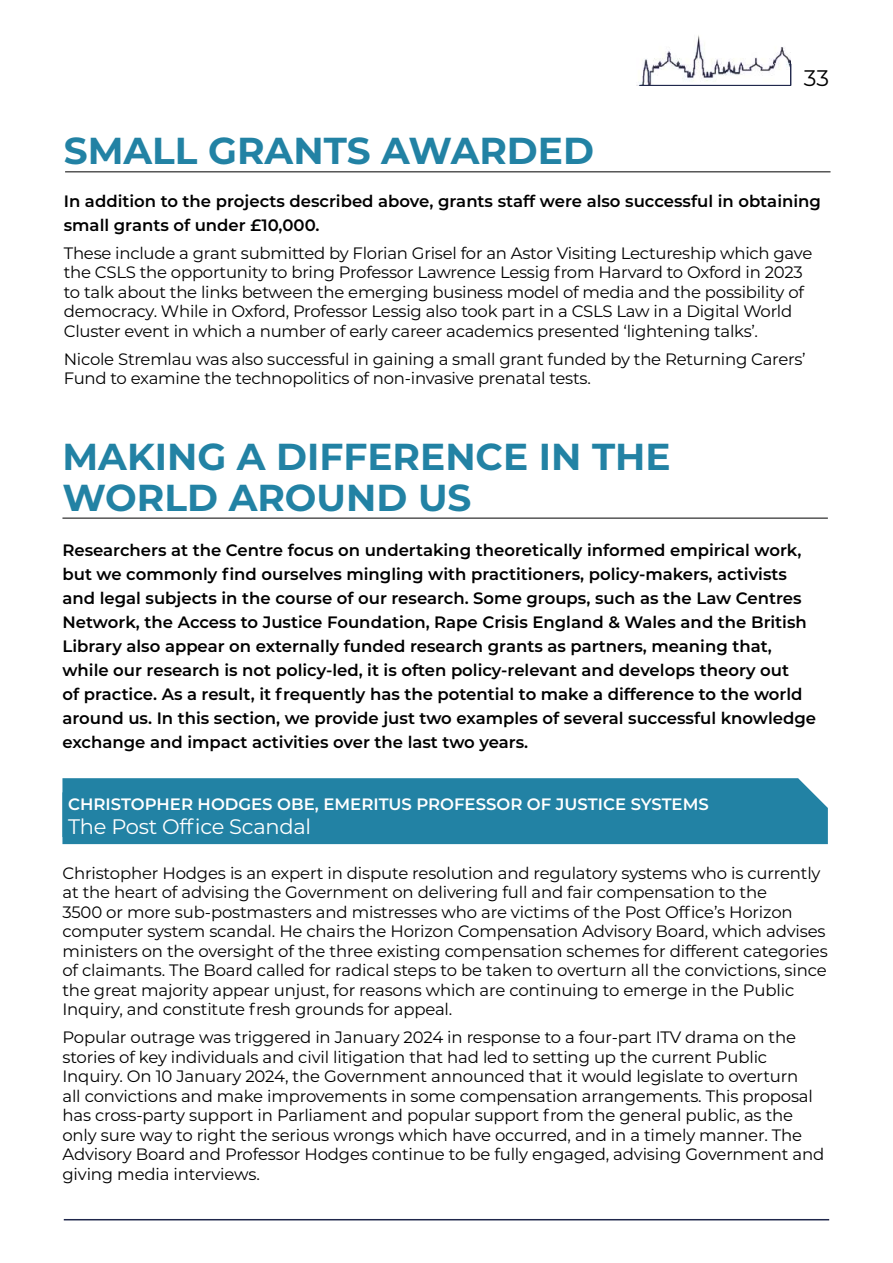
<style>
.page{position:relative;width:893px;height:1263px;background:#fff}
.page>*{position:absolute;margin:0;border:0;box-sizing:border-box;transform-origin:0 0}
.t1{font:700 37.5px/40.5px "Montserrat";color:#2282a4}
.t2{font:22.5px "Montserrat";color:#000}
.t3{font:21px "Montserrat";letter-spacing:-.015em;color:#fff}
.t4{font:16.5px/19.5px "Montserrat";letter-spacing:-.01em;color:#000}
.t5{font:600 16.5px/24px "Montserrat";color:#000}
.t6{font:600 16.5px "Montserrat";color:#fff}
</style>
<div class="page">
<img style="left:636px;top:35px;width:155px;height:51px">
<hr style="left:64px;top:1219px;width:765px;height:1px;background:#1f274b">
<hr style="left:639px;top:85px;width:152px;height:1px;background:#1f274b">
<svg style="left:790px;top:64px;width:1px;height:21px"></svg>
<hr style="left:62px;top:518px;width:766px;height:1px;background:#000">
<div style="left:62px;top:778px;width:766px;height:66px;background:#2282a4"></div>
<div style="left:63px;top:793px;width:715px;height:43px;background:#2282a4"></div>
<div style="left:62px;top:792px;width:717px;height:45px;border:2px solid #2282a4"></div>
<hr style="left:65px;top:171px;width:765px;height:1px;background:#000">
<h1 class="t1" style="left:64px;top:128px;width:532px">SMALL GRANTS AWARDED</h1>
<h2 class="t2" style="left:804px;top:62px;width:27px">33</h2>
<p class="t5" style="left:64px;top:188px;width:759px">In addition to the projects described above, grants staff were also successful in obtaining small grants of under £10,000.</p>
<p class="t4" style="left:64px;top:242px;width:750px">These include a grant submitted by Florian Grisel for an Astor Visiting Lectureship which gave the CSLS the opportunity to bring Professor Lawrence Lessig from Harvard to Oxford in 2023 to talk about the links between the emerging business model of media and the possibility of democracy. While in Oxford, Professor Lessig also took part in a CSLS Law in a Digital World Cluster event in which a number of early career academics presented ‘lightening talks’.</p>
<p class="t4" style="left:64px;top:348px;width:743px">Nicole Stremlau was also successful in gaining a small grant funded by the Returning Carers’<br>Fund to examine the technopolitics of non-invasive prenatal tests.</p>
<h1 class="t1" style="left:62px;top:435px;width:610px">MAKING A DIFFERENCE IN THE<br>WORLD AROUND US</h1>
<p class="t5" style="left:62px;top:537px;width:755px">Researchers at the Centre focus on undertaking theoretically informed empirical work, but we commonly find ourselves mingling with practitioners, policy-makers, activists and legal subjects in the course of our research. Some groups, such as the Law Centres Network, the Access to Justice Foundation, Rape Crisis England &amp; Wales and the British Library also appear on externally funded research grants as partners, meaning that, while our research is not policy-led, it is often policy-relevant and develops theory out<br>of practice. As a result, it frequently has the potential to make a difference to the world around us. In this section, we provide just two examples of several successful knowledge exchange and impact activities over the last two years.</p>
<p class="t6" style="left:68px;top:792px;width:642px">CHRISTOPHER HODGES OBE, EMERITUS PROFESSOR OF JUSTICE SYSTEMS</p>
<p class="t3" style="left:68px;top:812px;width:244px">The Post Office Scandal</p>
<p class="t4" style="left:62px;top:862px;width:767px">Christopher Hodges is an expert in dispute resolution and regulatory systems who is currently at the heart of advising the Government on delivering full and fair compensation to the<br>3500 or more sub-postmasters and mistresses who are victims of the Post Office’s Horizon computer system scandal. He chairs the Horizon Compensation Advisory Board, which advises ministers on the oversight of the three existing compensation schemes for different categories of claimants. The Board called for radical steps to be taken to overturn all the convictions, since the great majority appear unjust, for reasons which are continuing to emerge in the Public Inquiry, and constitute fresh grounds for appeal.</p>
<p class="t4" style="left:62px;top:1027px;width:763px">Popular outrage was triggered in January 2024 in response to a four-part ITV drama on the stories of key individuals and civil litigation that had led to setting up the current Public Inquiry. On 10 January 2024, the Government announced that it would legislate to overturn<br>all convictions and make improvements in some compensation arrangements. This proposal has cross-party support in Parliament and popular support from the general public, as the only sure way to right the serious wrongs which have occurred, and in a timely manner. The Advisory Board and Professor Hodges continue to be fully engaged, advising Government and giving media interviews.</p>
</div>
